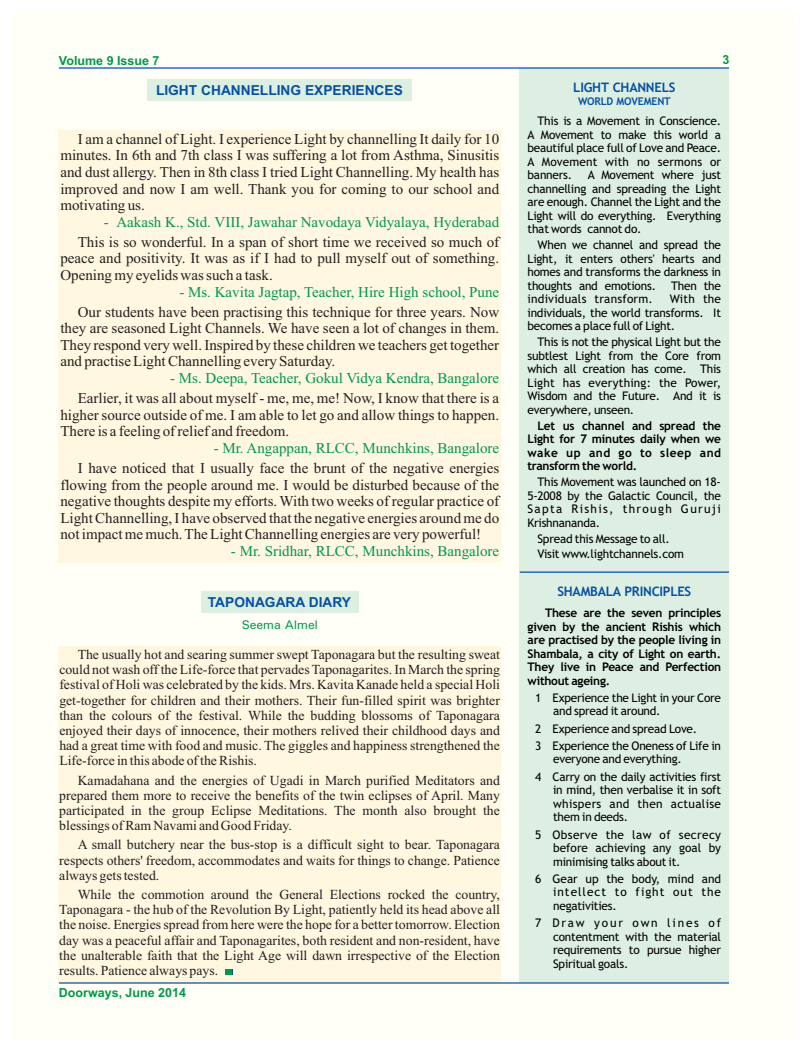
<style>
.page{position:relative;width:806px;height:1051px;background:#fff}
.page>*{position:absolute;margin:0;border:0;box-sizing:border-box;transform-origin:0 0}
.t1{font:15px/16.6px "Times New Roman";color:#231f20;text-align:justify}
.t2{font:15px "Times New Roman";color:#00984a}
.t3{font:13.75px/15.2px "Times New Roman";color:#231f20;text-align:justify}
.t4{font:700 13.75px "Arial";color:#0651a4}
.t5{font:700 13.12px "Trebuchet MS";letter-spacing:-.02em;color:#0651a4}
.t6{font:700 12.5px "Arial";color:#00984a}
.t7{font:500 12.5px "Univers";color:#00984a}
.t8{font:11.88px/13.5px "Trebuchet MS";letter-spacing:-.02em;color:#000001;text-align:justify}
.t9{font:700 11.88px/13.5px "Trebuchet MS";letter-spacing:-.02em;color:#000001;text-align:justify}
.t10{font:11.88px "Trebuchet MS";letter-spacing:.02em;color:#000001}
.t11{font:700 10.62px "Trebuchet MS";letter-spacing:-.02em;color:#0651a4}
</style>
<div class="page">
<div style="left:11px;top:11px;width:783px;height:1028px;background:#fffef7"></div>
<div style="left:520px;top:68px;width:209px;height:914px;background:#ddefe2"></div>
<hr style="left:520px;top:571px;width:209px;height:1px;background:#0651a4">
<hr style="left:59px;top:67px;width:670px;height:2px;background:#0651a4">
<div style="left:58px;top:646px;width:443px;height:336px;background:#fff7e0"></div>
<div style="left:147px;top:80px;width:265px;height:21px;background:#ddefe2"></div>
<hr style="left:59px;top:981px;width:670px;height:2px;background:#0651a4">
<div style="left:58px;top:130px;width:443px;height:432px;background:#fff7e0"></div>
<div style="left:201px;top:591px;width:157px;height:21px;background:#ddefe2"></div>
<svg style="left:225px;top:969px;width:7px;height:5px"></svg>
<p class="t6" style="left:59px;top:55px;width:102px">Volume 9 Issue 7</p>
<p class="t6" style="left:722px;top:55px;width:8px">3</p>
<p class="t4" style="left:156px;top:85px;width:248px">LIGHT CHANNELLING EXPERIENCES</p>
<p class="t1" style="left:60px;top:132px;width:440px;text-indent:17px">I am a channel of Light. I experience Light by channelling It daily for 10 minutes. In 6th and 7th class I was suffering a lot from Asthma, Sinusitis and dust allergy. Then in 8th class I tried Light Channelling. My health has improved and now I am well. Thank you for coming to our school and motivating us.</p>
<p class="t2" style="left:104px;top:216px;width:397px">- Aakash K., Std. VIII, Jawahar Navodaya Vidyalaya, Hyderabad</p>
<p class="t1" style="left:60px;top:235px;width:440px;text-indent:17px">This is so wonderful. In a span of short time we received so much of peace and positivity. It was as if I had to pull myself out of something.<br>Opening my eyelids was such a task.</p>
<p class="t2" style="left:179px;top:286px;width:321px">- Ms. Kavita Jagtap, Teacher, Hire High school, Pune</p>
<p class="t1" style="left:60px;top:304px;width:440px;text-indent:17px">Our students have been practising this technique for three years. Now they are seasoned Light Channels. We have seen a lot of changes in them.<br>They respond very well. Inspired by these children we teachers get together and practise Light Channelling every Saturday.</p>
<p class="t2" style="left:170px;top:372px;width:330px">- Ms. Deepa, Teacher, Gokul Vidya Kendra, Bangalore</p>
<p class="t1" style="left:60px;top:391px;width:440px;text-indent:17px">Earlier, it was all about myself - me, me, me! Now, I know that there is a higher source outside of me. I am able to let go and allow things to happen.<br>There is a feeling of relief and freedom.</p>
<p class="t2" style="left:214px;top:442px;width:287px">- Mr. Angappan, RLCC, Munchkins, Bangalore</p>
<p class="t1" style="left:60px;top:461px;width:440px;text-indent:17px">I have noticed that I usually face the brunt of the negative energies flowing from the people around me. I would be disturbed because of the negative thoughts despite my efforts. With two weeks of regular practice of Light Channelling, I have observed that the negative energies around me do not impact me much. The Light Channelling energies are very powerful!</p>
<p class="t2" style="left:231px;top:545px;width:270px">- Mr. Sridhar, RLCC, Munchkins, Bangalore</p>
<p class="t4" style="left:208px;top:596px;width:145px">TAPONAGARA DIARY</p>
<p class="t7" style="left:242px;top:619px;width:77px">Seema Almel</p>
<p class="t3" style="left:59px;top:647px;width:442px;text-indent:18px">The usually hot and searing summer swept Taponagara but the resulting sweat could not wash off the Life-force that pervades Taponagarites. In March the spring festival of Holi was celebrated by the kids. Mrs. Kavita Kanade held a special Holi get-together for children and their mothers. Their fun-filled spirit was brighter than the colours of the festival. While the budding blossoms of Taponagara enjoyed their days of innocence, their mothers relived their childhood days and had a great time with food and music. The giggles and happiness strengthened the Life-force in this abode of the Rishis.</p>
<p class="t3" style="left:59px;top:773px;width:442px;text-indent:18px">Kamadahana and the energies of Ugadi in March purified Meditators and prepared them more to receive the benefits of the twin eclipses of April. Many participated in the group Eclipse Meditations. The month also brought the blessings of Ram Navami and Good Friday.</p>
<p class="t3" style="left:59px;top:838px;width:442px;text-indent:18px">A small butchery near the bus-stop is a difficult sight to bear. Taponagara respects others' freedom, accommodates and waits for things to change. Patience always gets tested.</p>
<p class="t3" style="left:59px;top:887px;width:442px;text-indent:18px">While the commotion around the General Elections rocked the country, Taponagara - the hub of the Revolution By Light, patiently held its head above all the noise. Energies spread from here were the hope for a better tomorrow. Election day was a peaceful affair and Taponagarites, both resident and non-resident, have the unalterable faith that the Light Age will dawn irrespective of the Election results. Patience always pays.</p>
<p class="t6" style="left:59px;top:987px;width:129px">Doorways, June 2014</p>
<p class="t5" style="left:573px;top:82px;width:104px">LIGHT CHANNELS</p>
<p class="t11" style="left:578px;top:97px;width:94px">WORLD MOVEMENT</p>
<p class="t8" style="left:527px;top:115px;width:195px;text-indent:10px">This is a Movement in Conscience.<br>A Movement to make this world a beautiful place full of Love and Peace.<br>A Movement with no sermons or banners.</p>
<p class="t8" style="left:527px;top:169px;width:195px;text-indent:60px">A Movement where just channelling and spreading the Light are enough. Channel the Light and the Light will do everything. Everything that words cannot do.</p>
<p class="t8" style="left:527px;top:239px;width:195px;text-indent:10px">When we channel and spread the Light, it enters others' hearts and homes and transforms the darkness in thoughts and emotions.</p>
<p class="t8" style="left:671px;top:280px;width:51px">Then the</p>
<p class="t8" style="left:527px;top:293px;width:195px;text-indent:142px">With the individuals, the world transforms. It becomes a place full of Light.</p>
<p class="t8" style="left:527px;top:336px;width:195px;text-indent:10px">This is not the physical Light but the subtlest Light from the Core from which all creation has come. This Light has everything: the Power, Wisdom and the Future. And it is everywhere, unseen.</p>
<p class="t9" style="left:527px;top:419px;width:195px;text-indent:10px">Let us channel and spread the Light for 7 minutes daily when we wake up and go to sleep and transform the world.</p>
<p class="t8" style="left:527px;top:476px;width:195px;text-indent:10px">This Movement was launched on 18- 5-2008 by the Galactic Council, the Sapta Rishis, through Guruji Krishnananda.</p>
<p class="t8" style="left:537px;top:531px;width:148px;line-height:15.9px">Spread this Message to all.<br>Visit www.lightchannels.com</p>
<p class="t5" style="left:557px;top:586px;width:135px">SHAMBALA PRINCIPLES</p>
<p class="t9" style="left:527px;top:607px;width:195px;text-indent:17px">These are the seven principles given by the ancient Rishis which are practised by the people living in Shambala, a city of Light on earth.<br>They live in Peace and Perfection without ageing.</p>
<p class="t8" style="left:553px;top:691px;width:169px;text-indent:-18px">1 Experience the Light in your Core and spread it around.</p>
<p class="t8" style="left:535px;top:720px;width:187px;line-height:17.2px">2 Experience and spread Love.<br>3 Experience the Oneness of Life in</p>
<p class="t8" style="left:535px;top:751px;width:187px;line-height:17.2px;text-indent:18px">everyone and everything.<br>4 Carry on the daily activities first</p>
<p class="t8" style="left:553px;top:784px;width:169px">in mind, then verbalise it in soft whispers and then actualise them in deeds.</p>
<p class="t8" style="left:553px;top:828px;width:169px;text-indent:-18px">5 Observe the law of secrecy before achieving any goal by minimising talks about it.</p>
<p class="t8" style="left:553px;top:872px;width:169px;text-indent:-18px">6 Gear up the body, mind and intellect to fight out the negativities.</p>
<p class="t8" style="left:553px;top:916px;width:169px;text-indent:-18px">7 Draw your own lines of contentment with the material requirements to pursue higher Spiritual goals.</p>
<p class="t10" style="left:527px;top:294px;width:127px">individuals transform.</p>
</div>
